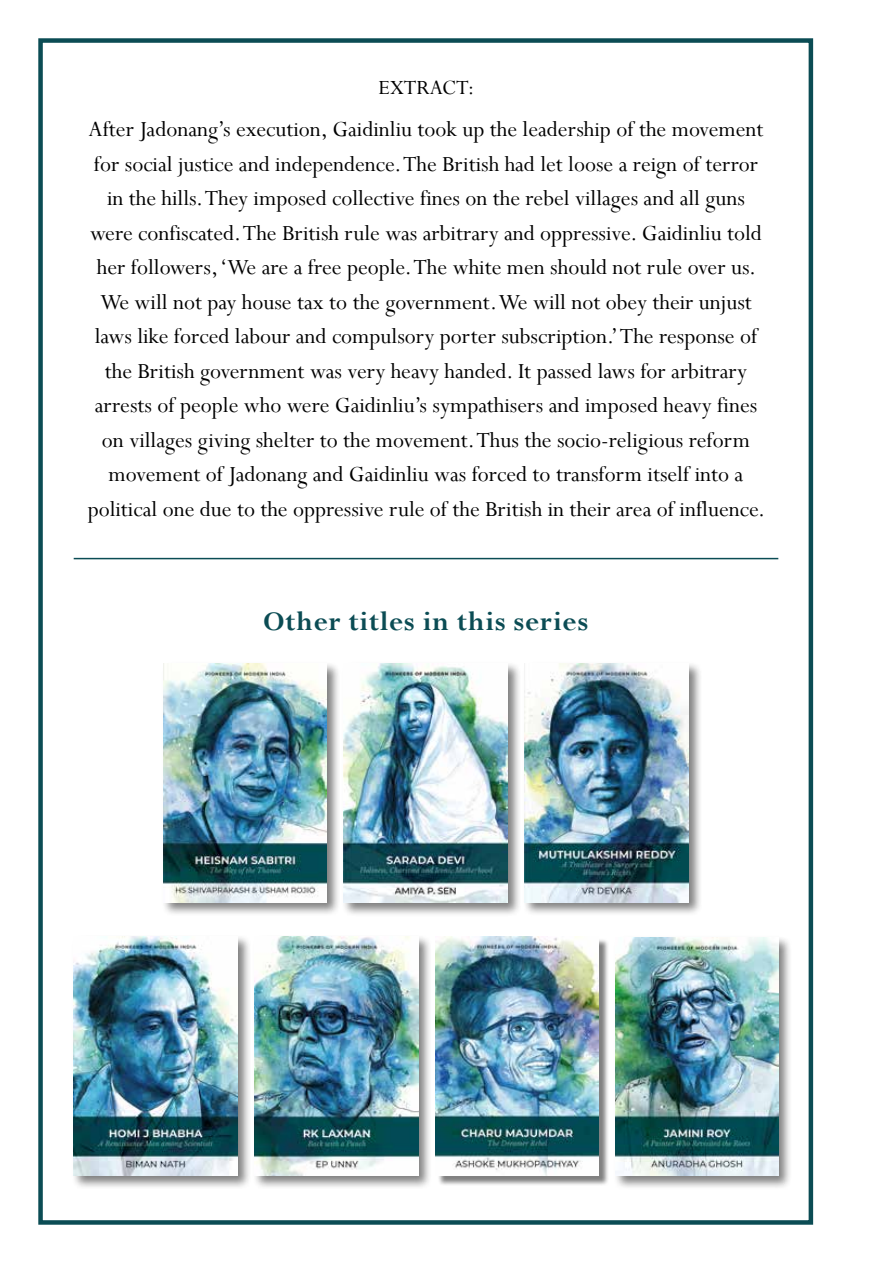
<style>
.page{position:relative;width:894px;height:1263px;background:#fff}
.page>*{position:absolute;margin:0;border:0;box-sizing:border-box;transform-origin:0 0}
.t1{font:700 30px "Perpetua";letter-spacing:.02em;color:#0b4c54}
.t2{font:24px/34.5px "Perpetua";color:#000;text-align:center}
.t3{font:22.5px "Perpetua";color:#000}
</style>
<div class="page">
<div style="left:71px;top:934px;width:180px;height:255px;background:#000;opacity:.5"></div>
<img style="left:74px;top:936px;width:163px;height:239px">
<div style="left:252px;top:934px;width:180px;height:255px;background:#000;opacity:.5"></div>
<img style="left:254px;top:936px;width:164px;height:239px">
<div style="left:613px;top:935px;width:178px;height:254px;background:#000;opacity:.5"></div>
<img style="left:615px;top:937px;width:163px;height:238px">
<div style="left:436px;top:938px;width:173px;height:248px;background:#000;opacity:.5"></div>
<img style="left:435px;top:936px;width:163px;height:239px">
<div style="left:161px;top:661px;width:179px;height:255px;background:#000;opacity:.5"></div>
<img style="left:163px;top:663px;width:163px;height:239px">
<hr style="left:74px;top:558px;width:704px;height:1px;background:#0b4c54">
<div style="left:38px;top:38px;width:774px;height:1186px;border:4px solid #0b4c54"></div>
<div style="left:522px;top:661px;width:180px;height:255px;background:#000;opacity:.5"></div>
<img style="left:524px;top:663px;width:164px;height:239px">
<div style="left:341px;top:661px;width:180px;height:255px;background:#000;opacity:.5"></div>
<img style="left:343px;top:663px;width:164px;height:239px">
<p class="t3" style="left:378px;top:74px;width:97px">EXTRACT:</p>
<p class="t2" style="left:88px;top:112px;width:678px">After Jadonang’s execution, Gaidinliu took up the leadership of the movement for social justice and independence. The British had let loose a reign of terror in the hills. They imposed collective fines on the rebel villages and all guns were confiscated. The British rule was arbitrary and oppressive. Gaidinliu told her followers, ‘We are a free people. The white men should not rule over us.<br>We will not pay house tax to the government. We will not obey their unjust laws like forced labour and compulsory porter subscription.’ The response of the British government was very heavy handed. It passed laws for arbitrary arrests of people who were Gaidinliu’s sympathisers and imposed heavy fines on villages giving shelter to the movement. Thus the socio-religious reform movement of Jadonang and Gaidinliu was forced to transform itself into a political one due to the oppressive rule of the British in their area of influence.</p>
<p class="t1" style="left:263px;top:602px;width:326px">Other titles in this series</p>
</div>
